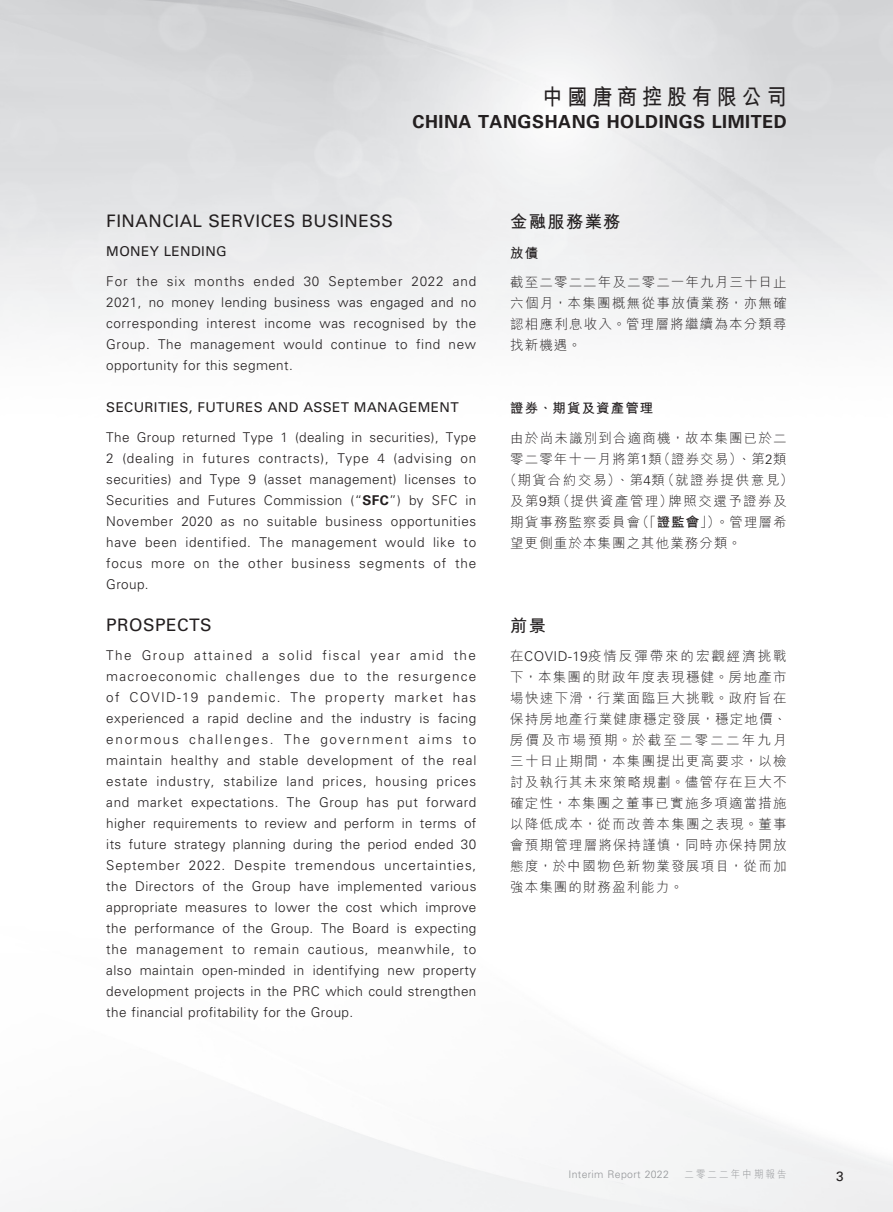
<style>
.page{position:relative;width:893px;height:1212px;background:#fff}
.page>*{position:absolute;margin:0;border:0;box-sizing:border-box;transform-origin:0 0}
.t1{font:700 22.5px "M Hei HK";letter-spacing:.23em;color:#231f20;scale:.9 1}
.t2{font:700 18px "Univers LT Std";letter-spacing:.03em;color:#231f20}
.t3{font:17.25px "Univers LT Std";letter-spacing:.03em;color:#231f20}
.t4{font:700 17.25px "M Hei HK";letter-spacing:.08em;color:#231f20}
.t5{font:300 13.5px/21px "Univers LT Std";letter-spacing:.03em;color:#231f20;text-align:justify}
.t6{font:300 13.5px/21px "M Hei HK";letter-spacing:.09em;color:#231f20;text-align:justify}
.t7{font:13.5px "Univers LT Std";letter-spacing:.03em;color:#231f20}
.t8{font:300 13.5px "M Hei HK";letter-spacing:.12em;color:#231f20}
.t9{font:300 13.5px "M Hei HK";letter-spacing:.11em;color:#231f20}
.t10{font:700 13.5px "M Hei HK";letter-spacing:.08em;color:#231f20}
.t11{font:300 10.5px "Univers LT Std";letter-spacing:.03em;color:#939598}
.t12{font:300 10.5px "M Hei HK";letter-spacing:.23em;color:#939598;scale:.9 1}
.s1{font-weight:700}
.s2{font-family:"Univers LT Std"}
</style>
<div class="page">
<h1 class="t1" style="left:543px;top:81px;width:273px">中國唐商控股有限公司</h1>
<h2 class="t2" style="left:413px;top:111px;width:376px">CHINA TANGSHANG HOLDINGS LIMITED</h2>
<p class="t3" style="left:106px;top:211px;width:288px">FINANCIAL SERVICES BUSINESS</p>
<p class="t7" style="left:106px;top:244px;width:122px">MONEY LENDING</p>
<p class="t5" style="left:106px;top:271px;width:372px">For the six months ended 30 September 2022 and 2021, no money lending business was engaged and no corresponding interest income was recognised by the Group. The management would continue to find new opportunity for this segment.</p>
<p class="t7" style="left:106px;top:399px;width:354px">SECURITIES, FUTURES AND ASSET MANAGEMENT</p>
<p class="t5" style="left:106px;top:426px;width:372px">The Group returned Type 1 (dealing in securities), Type 2 (dealing in futures contracts), Type 4 (advising on securities) and Type 9 (asset management) licenses to Securities and Futures Commission (“<span class="s1">SFC</span>”) by SFC in November 2020 as no suitable business opportunities have been identified. The management would like to focus more on the other business segments of the Group.</p>
<p class="t3" style="left:106px;top:614px;width:107px">PROSPECTS</p>
<p class="t5" style="left:106px;top:645px;width:372px">The Group attained a solid fiscal year amid the macroeconomic challenges due to the resurgence of COVID-19 pandemic. The property market has experienced a rapid decline and the industry is facing enormous challenges. The government aims to maintain healthy and stable development of the real estate industry, stabilize land prices, housing prices and market expectations. The Group has put forward higher requirements to review and perform in terms of its future strategy planning during the period ended 30<br>September 2022. Despite tremendous uncertainties, the Directors of the Group have implemented various appropriate measures to lower the cost which improve the performance of the Group. The Board is expecting the management to remain cautious, meanwhile, to also maintain open-minded in identifying new property development projects in the PRC which could strengthen the financial profitability for the Group.</p>
<p class="t4" style="left:510px;top:209px;width:112px">金融服務業務</p>
<p class="t10" style="left:510px;top:243px;width:30px">放債</p>
<p class="t6" style="left:510px;top:271px;width:278px">截至二零二二年及二零二一年九月三十日止六個月，本集團概無從事放債業務，亦無確認相應利息收入。管理層將繼續為本分類尋找新機遇。</p>
<p class="t10" style="left:510px;top:398px;width:145px">證券、期貨及資產管理</p>
<p class="t6" style="left:510px;top:427px;width:278px">由於尚未識別到合適商機，故本集團已於二</p>
<p class="t6" style="left:510px;top:448px;width:278px">零二零年十一月將第<span class="s2">1</span>類（證券交易）、第<span class="s2">2</span>類</p>
<p class="t8" style="left:503px;top:473px;width:291px">（期貨合約交易）、第<span class="s2">4</span>類（就證券提供意見）</p>
<p class="t9" style="left:510px;top:494px;width:278px">及第<span class="s2">9</span>類（提供資產管理）牌照交還予證券及</p>
<p class="t6" style="left:510px;top:511px;width:278px">期貨事務監察委員會（「<span class="s1">證監會</span>」）。管理層希</p>
<p class="t6" style="left:510px;top:532px;width:233px">望更側重於本集團之其他業務分類。</p>
<p class="t4" style="left:510px;top:613px;width:37px">前景</p>
<p class="t6" style="left:510px;top:645px;width:278px">在<span class="s2">COVID-19</span>疫情反彈帶來的宏觀經濟挑戰下，本集團的財政年度表現穩健。房地產市場快速下滑，行業面臨巨大挑戰。政府旨在保持房地產行業健康穩定發展，穩定地價、房價及市場預期。於截至二零二二年九月三十日止期間，本集團提出更高要求，以檢討及執行其未來策略規劃。儘管存在巨大不確定性，本集團之董事已實施多項適當措施以降低成本，從而改善本集團之表現。董事會預期管理層將保持謹慎，同時亦保持開放態度，於中國物色新物業發展項目，從而加強本集團的財務盈利能力。</p>
<p class="t11" style="left:568px;top:1168px;width:102px">Interim Report 2022</p>
<p class="t12" style="left:684px;top:1169px;width:115px">二零二二年中期報告</p>
<p class="t7" style="left:836px;top:1168px;width:9px">3</p>
</div>
